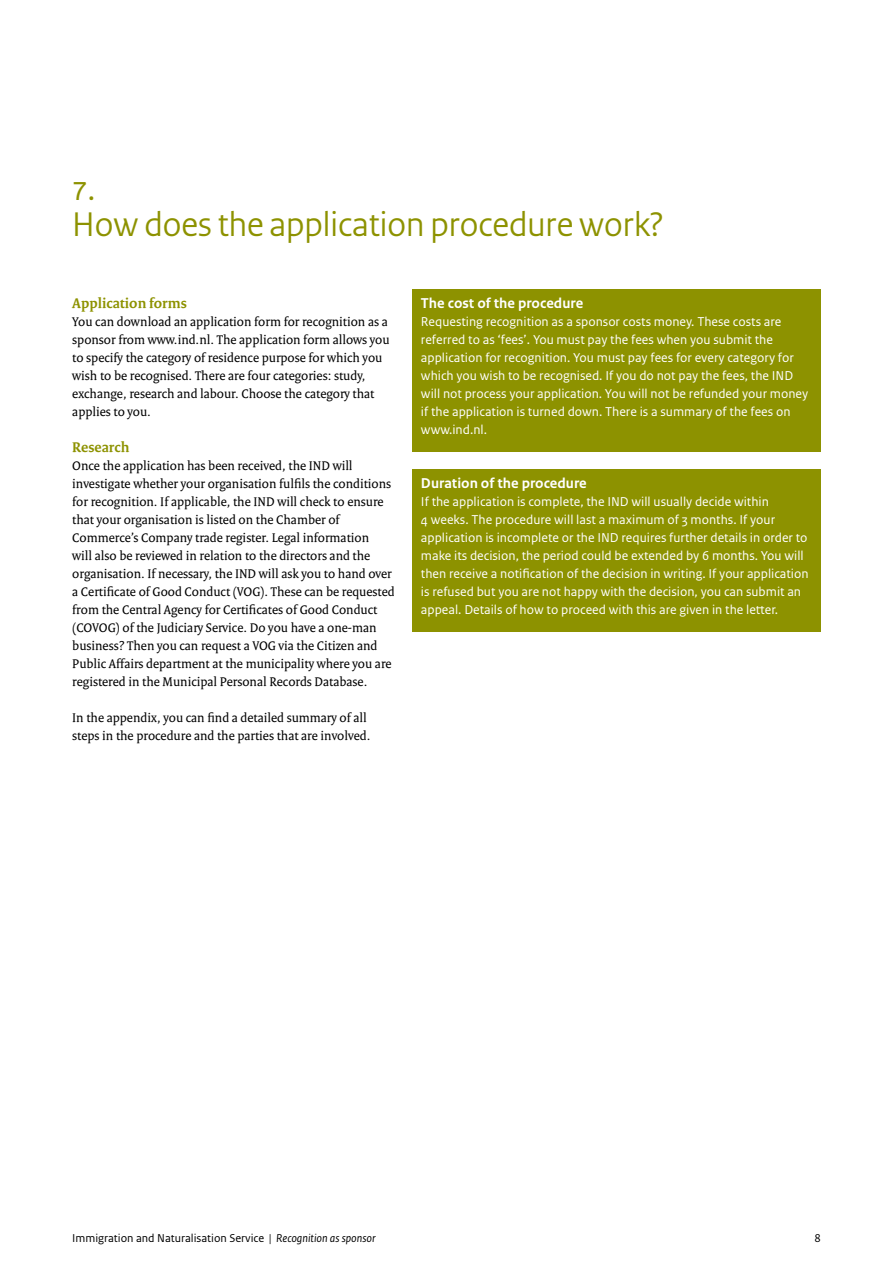
<style>
.page{position:relative;width:893px;height:1263px;background:#fff}
.page>*{position:absolute;margin:0;border:0;box-sizing:border-box;transform-origin:0 0}
._03_RO_Kop{font:36px "Rijksoverheid Sans Heading";color:#8d9200}
._20_RO_Kader_Subkop{font:700 15px "Rijksoverheid Sans Text";color:#fff}
._05_RO_Alineakop{font:700 15px "Rijksoverheid Serif";color:#8d9200}
._10_RO_Broodtekst{font:13.5px/18px "Rijksoverheid Serif";color:#000}
._21_RO_Kader_Broodte{font:13.5px/18px "Rijksoverheid Sans Text";color:#fff}
.t1{font:12px "Rijksoverheid Sans Text";color:#000}
.s1{font-style:italic}
</style>
<div class="page">
<div style="left:412px;top:290px;width:409px;height:162px;background:#8d9200"></div>
<div style="left:412px;top:470px;width:409px;height:162px;background:#8d9200"></div>
<p class="_03_RO_Kop" style="left:72px;top:167px;width:24px">7.</p>
<p class="_03_RO_Kop" style="left:72px;top:203px;width:593px">How does the application procedure work?</p>
<p class="_05_RO_Alineakop" style="left:72px;top:294px;width:116px">Application forms</p>
<p class="_10_RO_Broodtekst" style="left:72px;top:312px;width:319px">You can download an application form for recognition as a sponsor from www.ind.nl. The application form allows you to specify the category of residence purpose for which you wish to be recognised. There are four categories: study, exchange, research and labour. Choose the category that applies to you.</p>
<p class="_05_RO_Alineakop" style="left:72px;top:438px;width:59px">Research</p>
<p class="_10_RO_Broodtekst" style="left:72px;top:456px;width:324px">Once the application has been received, the IND will investigate whether your organisation fulfils the conditions for recognition. If applicable, the IND will check to ensure that your organisation is listed on the Chamber of Commerce’s Company trade register. Legal information<br>will also be reviewed in relation to the directors and the organisation. If necessary, the IND will ask you to hand over a Certificate of Good Conduct (VOG). These can be requested from the Central Agency for Certificates of Good Conduct (COVOG) of the Judiciary Service. Do you have a one-man business? Then you can request a VOG via the Citizen and Public Affairs department at the municipality where you are registered in the Municipal Personal Records Database.</p>
<p class="_10_RO_Broodtekst" style="left:72px;top:708px;width:300px">In the appendix, you can find a detailed summary of all steps in the procedure and the parties that are involved.</p>
<p class="_20_RO_Kader_Subkop" style="left:421px;top:294px;width:164px">The cost of the procedure</p>
<p class="_21_RO_Kader_Broodte" style="left:421px;top:313px;width:389px">Requesting recognition as a sponsor costs money. These costs are referred to as ‘fees’. You must pay the fees when you submit the application for recognition. You must pay fees for every category for which you wish to be recognised. If you do not pay the fees, the IND will not process your application. You will not be refunded your money if the application is turned down. There is a summary of the fees on www.ind.nl.</p>
<p class="_20_RO_Kader_Subkop" style="left:421px;top:474px;width:167px">Duration of the procedure</p>
<p class="_21_RO_Kader_Broodte" style="left:421px;top:493px;width:389px">If the application is complete, the IND will usually decide within<br>4 weeks. The procedure will last a maximum of 3 months. If your application is incomplete or the IND requires further details in order to make its decision, the period could be extended by 6 months. You will then receive a notification of the decision in writing. If your application is refused but you are not happy with the decision, you can submit an appeal. Details of how to proceed with this are given in the letter.</p>
<p class="t1" style="left:72px;top:1231px;width:305px">Immigration and Naturalisation Service <span class="s1">| Recognition as sponsor</span></p>
<p class="t1" style="left:814px;top:1231px;width:8px">8</p>
</div>
